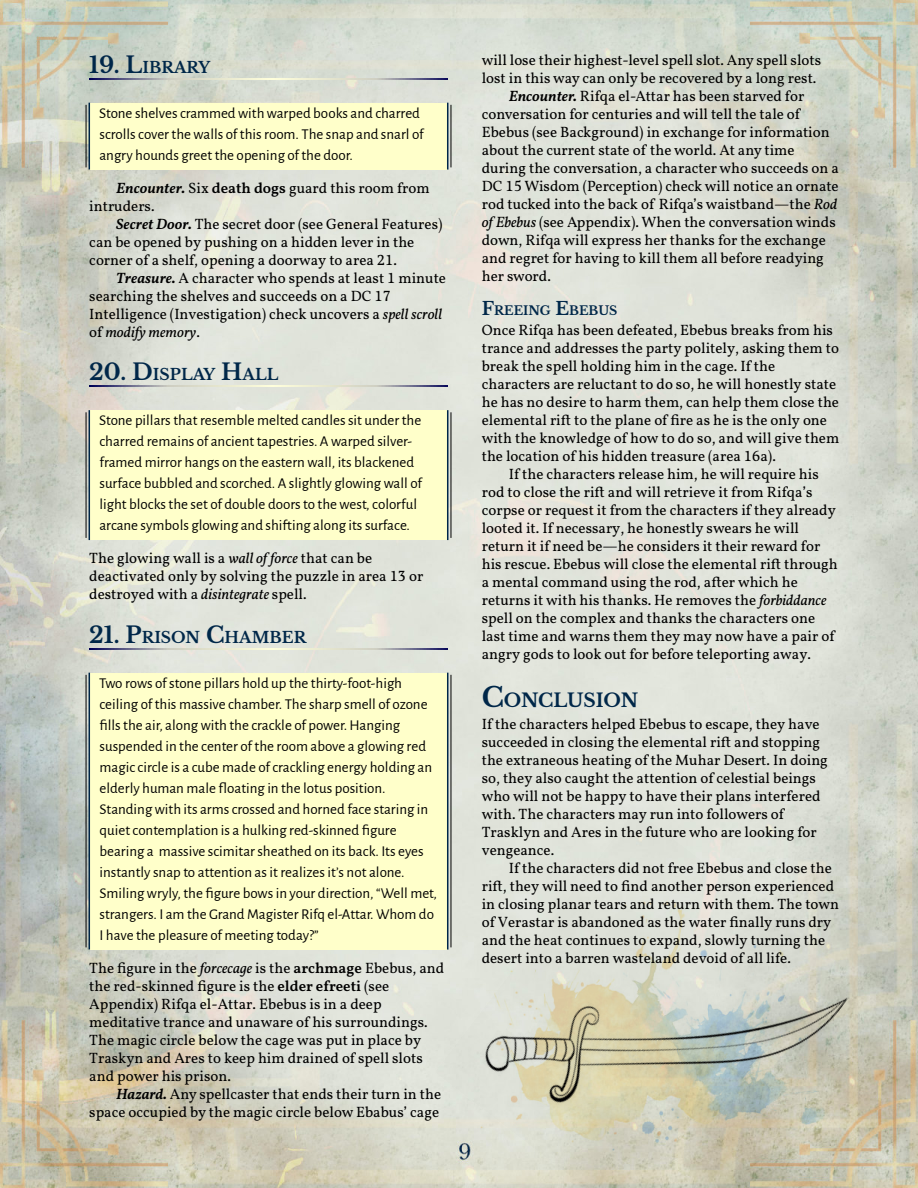
<style>
.page{position:relative;width:918px;height:1188px;background:#fff}
.page>*{position:absolute;margin:0;border:0;box-sizing:border-box;transform-origin:0 0}
.t1{font:700 18.6px "Libre Baskerville";letter-spacing:-.015em;color:#002749}
.t2{font:700 15.45px "Libre Baskerville";color:#002749}
.t3{font:15px/18px "Vollkorn";color:#000}
.t4{font:15px/21px "Alegreya Sans";color:#000}
.t5{font:700 12.45px "Libre Baskerville";color:#002749}
.s1{font-size:22.5px}
.s2{font-weight:600;font-style:italic}
.s3{font-weight:600}
.s4{font-style:italic}
.s5{font-size:18px}
.s6{font-size:27px}
</style>
<div class="page">
<img style="left:331px;top:463px;width:574px;height:262px">
<img style="left:0;top:0;width:918px;height:463px">
<img style="left:750px;top:0;width:168px;height:168px">
<img style="left:0;top:0;width:168px;height:168px">
<img style="left:168px;top:725px;width:750px;height:463px">
<img style="left:896px;top:1020px;width:22px;height:168px">
<img style="left:0;top:1170px;width:168px;height:18px">
<img style="left:0;top:393px;width:331px;height:777px">
<img style="left:436px;top:812px;width:460px;height:376px">
<img style="left:448px;top:830px;width:408px;height:358px">
<svg style="left:89px;top:78px;width:359px;height:2px"></svg>
<div style="left:89px;top:103px;width:359px;height:67px;background:#ffffca"></div>
<hr style="left:447px;top:103px;width:1px;height:67px;background:#002749">
<hr style="left:89px;top:103px;width:1px;height:67px;background:#002749">
<hr style="left:451px;top:105px;width:1px;height:62px;background:#000">
<hr style="left:86px;top:105px;width:1px;height:62px;background:#000">
<svg style="left:89px;top:386px;width:359px;height:1px"></svg>
<div style="left:89px;top:410px;width:359px;height:130px;background:#ffffca"></div>
<hr style="left:447px;top:410px;width:1px;height:130px;background:#002749">
<hr style="left:89px;top:410px;width:1px;height:130px;background:#002749">
<hr style="left:451px;top:412px;width:1px;height:126px;background:#000">
<hr style="left:86px;top:412px;width:1px;height:126px;background:#000">
<svg style="left:89px;top:648px;width:359px;height:2px"></svg>
<div style="left:89px;top:673px;width:359px;height:277px;background:#ffffca"></div>
<hr style="left:447px;top:673px;width:1px;height:277px;background:#002749">
<hr style="left:89px;top:673px;width:1px;height:277px;background:#002749">
<hr style="left:451px;top:675px;width:1px;height:272px;background:#000">
<hr style="left:86px;top:675px;width:1px;height:272px;background:#000">
<p class="t2" style="left:89px;top:58px;width:122px"><span class="s1">19. L</span>IBRARY</p>
<p class="t4" style="left:99px;top:103px;width:326px">Stone shelves crammed with warped books and charred scrolls cover the walls of this room. The snap and snarl of angry hounds greet the opening of the door.</p>
<p class="t3" style="left:89px;top:180px;width:342px;text-indent:27px"><span class="s2">Encounter.</span> Six <span class="s3">death dogs</span> guard this room from intruders.</p>
<p class="t3" style="left:89px;top:216px;width:355px;text-indent:27px"><span class="s2">Secret Door.</span> The secret door (see General Features) can be opened by pushing on a hidden lever in the corner of a shelf, opening a doorway to area 21.</p>
<p class="t3" style="left:89px;top:270px;width:358px;text-indent:27px"><span class="s2">Treasure.</span> A character who spends at least 1 minute searching the shelves and succeeds on a DC 17<br>Intelligence (Investigation) check uncovers a <span class="s4">spell scroll </span>of <span class="s4">modify memory</span>.</p>
<p class="t2" style="left:89px;top:365px;width:191px"><span class="s1">20. D</span>ISPLAY <span class="s1">H</span>ALL</p>
<p class="t4" style="left:99px;top:410px;width:325px">Stone pillars that resemble melted candles sit under the charred remains of ancient tapestries. A warped silver&shy;framed mirror hangs on the eastern wall, its blackened surface bubbled and scorched. A slightly glowing wall of light blocks the set of double doors to the west, colorful arcane symbols glowing and shifting along its surface.</p>
<p class="t3" style="left:89px;top:550px;width:336px">The glowing wall is a <span class="s4">wall of force</span> that can be deactivated only by solving the puzzle in area 13 or destroyed with a <span class="s4">disintegrate</span> spell.</p>
<p class="t2" style="left:89px;top:628px;width:219px"><span class="s1">21. P</span>RISON <span class="s1">C</span>HAMBER</p>
<p class="t4" style="left:99px;top:673px;width:340px">Two rows of stone pillars hold up the thirty-foot-high ceiling of this massive chamber. The sharp smell of ozone fills the air, along with the crackle of power. Hanging suspended in the center of the room above a glowing red magic circle is a cube made of crackling energy holding an elderly human male floating in the lotus position.<br>Standing with its arms crossed and horned face staring in quiet contemplation is a hulking red-skinned figure bearing a massive scimitar sheathed on its back. Its eyes instantly snap to attention as it realizes it’s not alone.<br>Smiling wryly, the figure bows in your direction, “Well met, strangers. I am the Grand Magister Rifq el-Attar. Whom do I have the pleasure of meeting today?”</p>
<p class="t3" style="left:89px;top:960px;width:356px">The figure in the <span class="s4">forcecage</span> is the <span class="s3">archmage</span> Ebebus, and the red-skinned figure is the <span class="s3">elder efreeti</span> (see Appendix) Rifqa el-Attar. Ebebus is in a deep meditative trance and unaware of his surroundings.<br>The magic circle below the cage was put in place by Traskyn and Ares to keep him drained of spell slots and power his prison.</p>
<p class="t3" style="left:89px;top:1086px;width:353px;text-align:right"><span class="s2">Hazard.</span> Any spellcaster that ends their turn in the space occupied by the magic circle below Ebabus’ cage</p>
<p class="t3" style="left:482px;top:52px;width:341px">will lose their highest-level spell slot. Any spell slots</p>
<p class="t3" style="left:482px;top:70px;width:336px">lost in this way can only be recovered by a long rest.</p>
<p class="t3" style="left:509px;top:88px;width:297px"><span class="s2">Encounter.</span> Rifqa el-Attar has been starved for</p>
<p class="t3" style="left:482px;top:106px;width:320px">conversation for centuries and will tell the tale of</p>
<p class="t3" style="left:482px;top:124px;width:350px">Ebebus (see Background) in exchange for information</p>
<p class="t3" style="left:482px;top:142px;width:314px">about the current state of the world. At any time</p>
<p class="t3" style="left:482px;top:160px;width:359px">during the conversation, a character who succeeds on a</p>
<p class="t3" style="left:482px;top:178px;width:358px">DC 15 Wisdom (Perception) check will notice an ornate</p>
<p class="t3" style="left:482px;top:196px;width:357px">rod tucked into the back of Rifqa’s waistband—the <span class="s4">Rod</span></p>
<p class="t3" style="left:482px;top:214px;width:356px"><span class="s4">of Ebebus</span> (see Appendix). When the conversation winds</p>
<p class="t3" style="left:482px;top:232px;width:346px">down, Rifqa will express her thanks for the exchange</p>
<p class="t3" style="left:482px;top:250px;width:344px">and regret for having to kill them all before readying</p>
<p class="t3" style="left:482px;top:268px;width:71px">her sword.</p>
<p class="t5" style="left:482px;top:303px;width:137px"><span class="s5">F</span>REEING <span class="s5">E</span>BEBUS</p>
<p class="t3" style="left:482px;top:322px;width:359px">Once Rifqa has been defeated, Ebebus breaks from his trance and addresses the party politely, asking them to break the spell holding him in the cage. If the characters are reluctant to do so, he will honestly state he has no desire to harm them, can help them close the elemental rift to the plane of fire as he is the only one with the knowledge of how to do so, and will give them the location of his hidden treasure (area 16a).</p>
<p class="t3" style="left:482px;top:466px;width:358px;text-indent:27px">If the characters release him, he will require his rod to close the rift and will retrieve it from Rifqa’s corpse or request it from the characters if they already looted it. If necessary, he honestly swears he will return it if need be—he considers it their reward for his rescue. Ebebus will close the elemental rift through a mental command using the rod, after which he returns it with his thanks. He removes the <span class="s4">forbiddance </span>spell on the complex and thanks the characters one last time and warns them they may now have a pair of angry gods to look out for before teleporting away.</p>
<p class="t1" style="left:482px;top:689px;width:158px"><span class="s6">C</span>ONCLUSION</p>
<p class="t3" style="left:482px;top:716px;width:348px">If the characters helped Ebebus to escape, they have succeeded in closing the elemental rift and stopping the extraneous heating of the Muhar Desert. In doing so, they also caught the attention of celestial beings who will not be happy to have their plans interfered with. The characters may run into followers of Trasklyn and Ares in the future who are looking for vengeance.</p>
<p class="t3" style="left:482px;top:860px;width:359px;text-indent:27px">If the characters did not free Ebebus and close the rift, they will need to find another person experienced in closing planar tears and return with them. The town of Verastar is abandoned as the water finally runs dry and the heat continues to expand, slowly turning the desert into a barren wasteland devoid of all life.</p>
</div>
